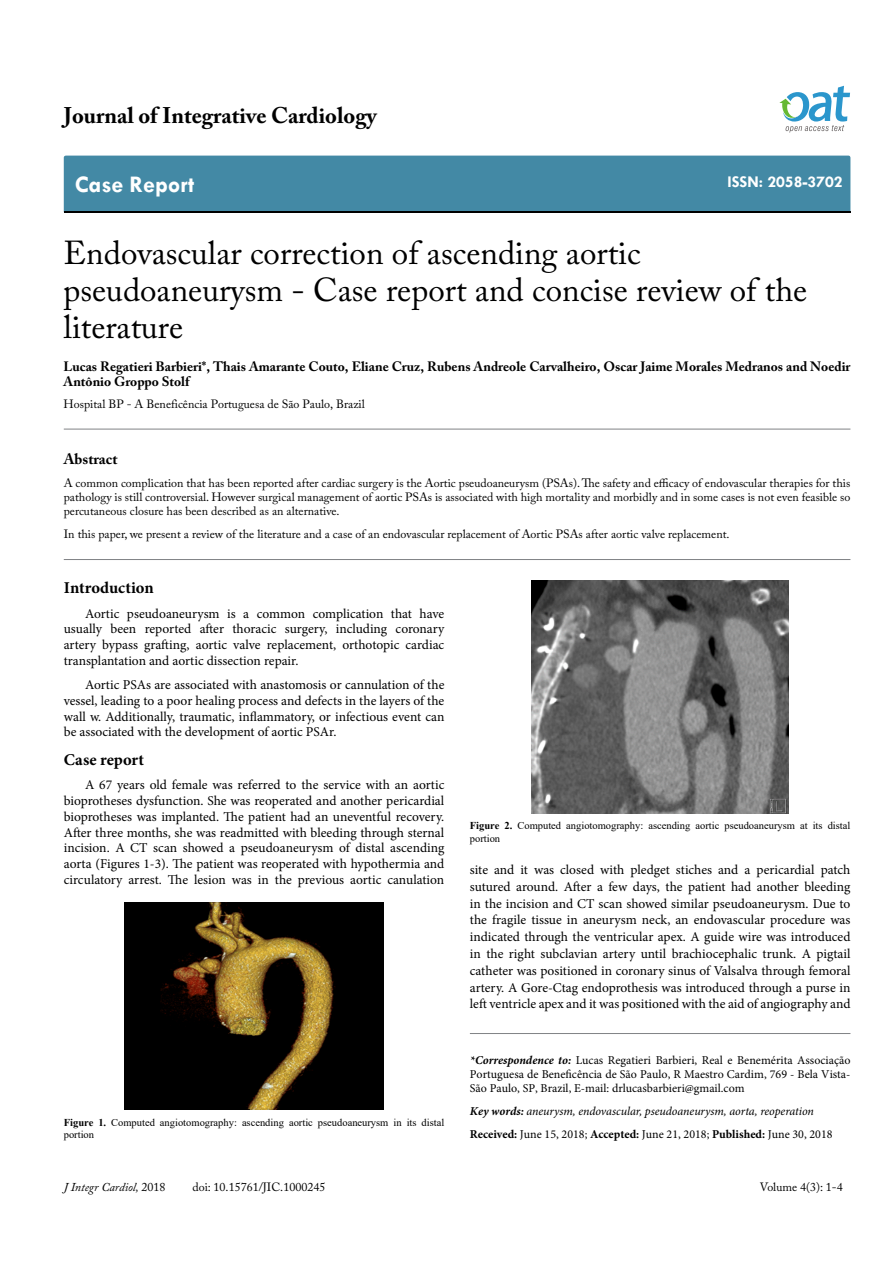
<style>
.page{position:relative;width:893px;height:1263px;background:#fff}
.page>*{position:absolute;margin:0;border:0;box-sizing:border-box;transform-origin:0 0}
.t1{font:33px/37.5px "Adobe Caslon Pro";color:#000}
.t2{font:700 24px "Tw Cen";color:#fff}
.t3{font:700 22.5px "Adobe Caslon Pro";color:#000}
.t4{font:700 16.5px "Minion Pro";letter-spacing:.005em;color:#000}
.t5{font:700 16.5px "Tw Cen";color:#fff}
.t6{font:700 15px "Adobe Caslon Pro";color:#000}
.t7{font:13.5px/16.8px "Minion Pro";color:#000;text-align:justify}
.t8{font:700 13.5px/15px "Adobe Caslon Pro";color:#000}
.t9{font:12px/14.4px "Adobe Caslon Pro";color:#000;text-align:justify}
.t10{font:12px/14.4px "Minion Pro";color:#000;text-align:justify}
.t11{font:italic 12px/23px "Minion Pro";letter-spacing:-.005em;color:#000}
.t12{font:italic 12px "Adobe Caslon Pro";color:#000}
.t13{font:10.5px/12.6px "Times New Roman";color:#000}
.s1{font-weight:700}
.s2{font-weight:700;font-style:italic}
.s3{font-weight:700;font-style:normal}
.s4{font-style:normal}
</style>
<div class="page">
<div style="left:64px;top:156px;width:786px;height:56px;background:#4389a5"></div>
<svg style="left:779px;top:86px;width:71px;height:47px"></svg>
<hr style="left:64px;top:559px;width:786px;height:1px;background:#808285">
<hr style="left:64px;top:429px;width:786px;height:1px;background:#808285">
<hr style="left:470px;top:1033px;width:380px;height:1px;background:#808285">
<img style="left:125px;top:903px;width:258px;height:207px">
<img style="left:531px;top:581px;width:258px;height:232px">
<h3 class="t3" style="left:64px;top:102px;width:314px">Journal of Integrative Cardiology</h3>
<h2 class="t2" style="left:75px;top:170px;width:121px">Case Report</h2>
<p class="t5" style="left:727px;top:172px;width:117px">ISSN: 2058-3702</p>
<h1 class="t1" style="left:64px;top:233px;width:745px">Endovascular correction of ascending aortic pseudoaneurysm - Case report and concise review of the literature</h1>
<p class="t8" style="left:64px;top:358px;width:788px">Lucas Regatieri Barbieri*, Thais Amarante Couto, Eliane Cruz, Rubens Andreole Carvalheiro, Oscar Jaime Morales Medranos and Noedir<br>Antônio Groppo Stolf</p>
<p class="t9" style="left:64px;top:396px;width:303px">Hospital BP - A Beneficência Portuguesa de São Paulo, Brazil</p>
<p class="t6" style="left:64px;top:450px;width:55px">Abstract</p>
<p class="t9" style="left:64px;top:475px;width:788px">A common complication that has been reported after cardiac surgery is the Aortic pseudoaneurysm (PSAs). The safety and efficacy of endovascular therapies for this pathology is still controversial. However surgical management of aortic PSAs is associated with high mortality and morbidly and in some cases is not even feasible so percutaneous closure has been described as an alternative.</p>
<p class="t9" style="left:64px;top:527px;width:667px">In this paper, we present a review of the literature and a case of an endovascular replacement of Aortic PSAs after aortic valve replacement.</p>
<p class="t4" style="left:64px;top:576px;width:91px">Introduction</p>
<p class="t7" style="left:64px;top:605px;width:382px;line-height:15.8px;text-indent:21px">Aortic pseudoaneurysm is a common complication that have usually been reported after thoracic surgery, including coronary artery bypass grafting, aortic valve replacement, orthotopic cardiac transplantation and aortic dissection repair.</p>
<p class="t7" style="left:64px;top:677px;width:382px;line-height:15.8px;text-indent:21px">Aortic PSAs are associated with anastomosis or cannulation of the vessel, leading to a poor healing process and defects in the layers of the wall w. Additionally, traumatic, inflammatory, or infectious event can be associated with the development of aortic PSAr.</p>
<p class="t4" style="left:64px;top:748px;width:82px">Case report</p>
<p class="t7" style="left:64px;top:777px;width:382px;line-height:15.9px;text-indent:21px">A 67 years old female was referred to the service with an aortic bioprotheses dysfunction. She was reoperated and another pericardial bioprotheses was implanted. The patient had an uneventful recovery.<br>After three months, she was readmitted with bleeding through sternal incision. A CT scan showed a pseudoaneurysm of distal ascending aorta (Figures 1-3). The patient was reoperated with hypothermia and circulatory arrest. The lesion was in the previous aortic canulation</p>
<p class="t13" style="left:64px;top:1115px;width:382px"><span class="s1">Figure 1.</span> Computed angiotomography: ascending aortic pseudoaneurysm in its distal portion</p>
<p class="t13" style="left:470px;top:819px;width:382px"><span class="s1">Figure 2.</span> Computed angiotomography: ascending aortic pseudoaneurysm at its distal portion</p>
<p class="t7" style="left:470px;top:861px;width:382px">site and it was closed with pledget stiches and a pericardial patch sutured around. After a few days, the patient had another bleeding in the incision and CT scan showed similar pseudoaneurysm. Due to the fragile tissue in aneurysm neck, an endovascular procedure was indicated through the ventricular apex. A guide wire was introduced in the right subclavian artery until brachiocephalic trunk. A pigtail catheter was positioned in coronary sinus of Valsalva through femoral artery. A Gore-Ctag endoprothesis was introduced through a purse in left ventricle apex and it was positioned with the aid of angiography and</p>
<p class="t10" style="left:470px;top:1052px;width:382px"><span class="s2">*Correspondence to:</span> Lucas Regatieri Barbieri, Real e Benemérita Associação Portuguesa de Beneficência de São Paulo, R Maestro Cardim, 769 - Bela Vista-São Paulo, SP, Brazil, E-mail: drlucasbarbieri@gmail.com</p>
<p class="t11" style="left:470px;top:1100px;width:364px"><span class="s1">Key words:</span> aneurysm, endovascular, pseudoaneurysm, aorta, reoperation<br><span class="s3">Received:</span> <span class="s4">June 15, 2018;</span> <span class="s3">Accepted:</span> <span class="s4">June 21, 2018;</span> <span class="s3">Published:</span> <span class="s4">June 30, 2018</span></p>
<p class="t12" style="left:64px;top:1179px;width:103px">J Integr Cardiol, <span class="s4">2018</span></p>
<p class="t9" style="left:192px;top:1179px;width:134px">doi: 10.15761/JIC.1000245</p>
<p class="t9" style="left:760px;top:1180px;width:84px">Volume 4(3): 1-4</p>
</div>
